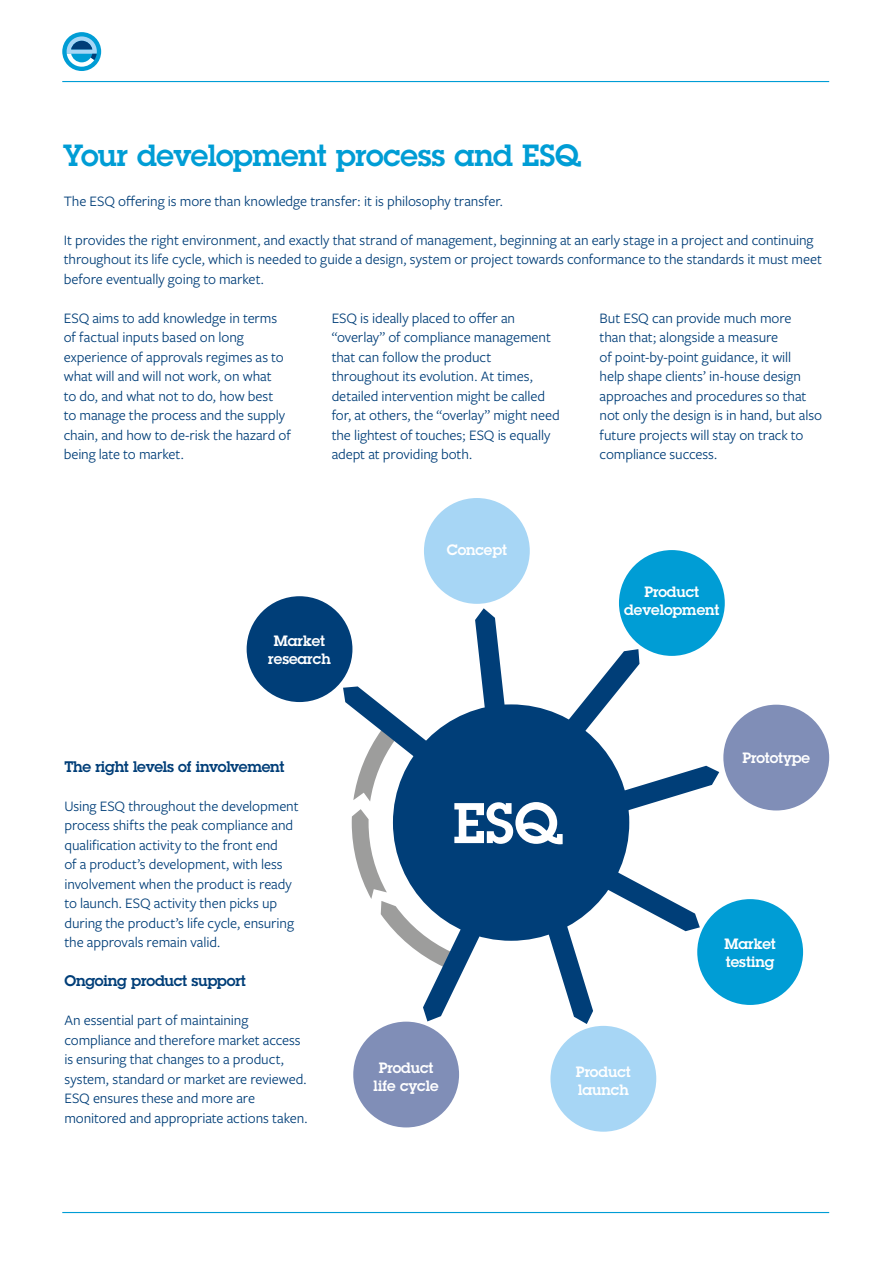
<style>
.page{position:relative;width:893px;height:1263px;background:#fff}
.page>*{position:absolute;margin:0;border:0;box-sizing:border-box;transform-origin:0 0}
.t1{font:600 55.95px "Lubalin Graph Std";color:#fff}
.t2{font:600 30px "Lubalin Graph Std";letter-spacing:-.015em;color:#009dd5}
.t3{font:15px/19.5px "Freight Sans Pro";letter-spacing:-.005em;color:#003e78}
.t4{font:600 15px "Lubalin Graph Std";letter-spacing:-.02em;color:#003e78}
.t5{font:600 14.7px/17.5px "Lubalin Graph Std";letter-spacing:-.005em;color:#fff;text-align:center}
</style>
<div class="page">
<hr style="left:62px;top:1212px;width:767px;height:1px;background:#009dd5">
<svg style="left:62px;top:32px;width:39px;height:39px"></svg>
<svg style="left:67px;top:36px;width:30px;height:31px"></svg>
<hr style="left:62px;top:81px;width:767px;height:1px;background:#009dd5">
<div style="left:393px;top:704px;width:236px;height:237px;background:#003e78;border-radius:50%"></div>
<svg style="left:475px;top:608px;width:31px;height:102px"></svg>
<svg style="left:563px;top:649px;width:76px;height:90px"></svg>
<svg style="left:546px;top:918px;width:47px;height:106px"></svg>
<svg style="left:343px;top:686px;width:91px;height:115px"></svg>
<svg style="left:352px;top:809px;width:131px;height:212px"></svg>
<svg style="left:614px;top:766px;width:105px;height:47px"></svg>
<svg style="left:600px;top:868px;width:100px;height:63px"></svg>
<div style="left:247px;top:596px;width:105px;height:106px;background:#003e78;border-radius:50%"></div>
<div style="left:424px;top:498px;width:106px;height:106px;background:#a7d6f5;border-radius:50%"></div>
<div style="left:723px;top:705px;width:106px;height:105px;background:#808eb7;border-radius:50%"></div>
<div style="left:697px;top:899px;width:106px;height:106px;background:#009dd5;border-radius:50%"></div>
<div style="left:550px;top:1026px;width:106px;height:106px;background:#a7d6f5;border-radius:50%"></div>
<div style="left:353px;top:1022px;width:106px;height:105px;background:#808eb7;border-radius:50%"></div>
<div style="left:619px;top:550px;width:106px;height:106px;background:#009dd5;border-radius:50%"></div>
<h2 class="t2" style="left:63px;top:136px;width:519px">Your development process and ESQ</h2>
<p class="t3" style="left:64px;top:191px;width:441px">The ESQ offering is more than knowledge transfer: it is philosophy transfer.</p>
<p class="t3" style="left:64px;top:230px;width:760px">It provides the right environment, and exactly that strand of management, beginning at an early stage in a project and continuing throughout its life cycle, which is needed to guide a design, system or project towards conformance to the standards it must meet before eventually going to market.</p>
<p class="t3" style="left:64px;top:308px;width:229px">ESQ aims to add knowledge in terms of factual inputs based on long experience of approvals regimes as to what will and will not work, on what<br>to do, and what not to do, how best<br>to manage the process and the supply chain, and how to de-risk the hazard of being late to market.</p>
<p class="t3" style="left:332px;top:308px;width:230px">ESQ is ideally placed to offer an “overlay” of compliance management that can follow the product throughout its evolution. At times, detailed intervention might be called for, at others, the “overlay” might need the lightest of touches; ESQ is equally adept at providing both.</p>
<p class="t3" style="left:600px;top:308px;width:224px">But ESQ can provide much more<br>than that; alongside a measure<br>of point-by-point guidance, it will<br>help shape clients’ in-house design approaches and procedures so that not only the design is in hand, but also future projects will stay on track to compliance success.</p>
<p class="t5" style="left:268px;top:632px;width:64px">Market research</p>
<p class="t4" style="left:64px;top:757px;width:222px">The right levels of involvement</p>
<p class="t3" style="left:64px;top:796px;width:236px">Using ESQ throughout the development process shifts the peak compliance and qualification activity to the front end<br>of a product’s development, with less involvement when the product is ready to launch. ESQ activity then picks up during the product’s life cycle, ensuring the approvals remain valid.</p>
<p class="t4" style="left:64px;top:971px;width:183px">Ongoing product support</p>
<p class="t3" style="left:64px;top:1010px;width:245px">An essential part of maintaining compliance and therefore market access is ensuring that changes to a product, system, standard or market are reviewed.<br>ESQ ensures these and more are monitored and appropriate actions taken.</p>
<p class="t5" style="left:447px;top:541px;width:62px">Concept</p>
<p class="t5" style="left:624px;top:583px;width:97px">Product development</p>
<h1 class="t1" style="left:453px;top:786px;width:111px">ESQ</h1>
<p class="t5" style="left:374px;top:1059px;width:67px">Product life cycle</p>
<p class="t5" style="left:576px;top:1063px;width:56px;text-align:left">Product launch</p>
<p class="t5" style="left:742px;top:749px;width:69px">Prototype</p>
<p class="t5" style="left:724px;top:935px;width:53px;text-align:left">Market testing</p>
</div>
